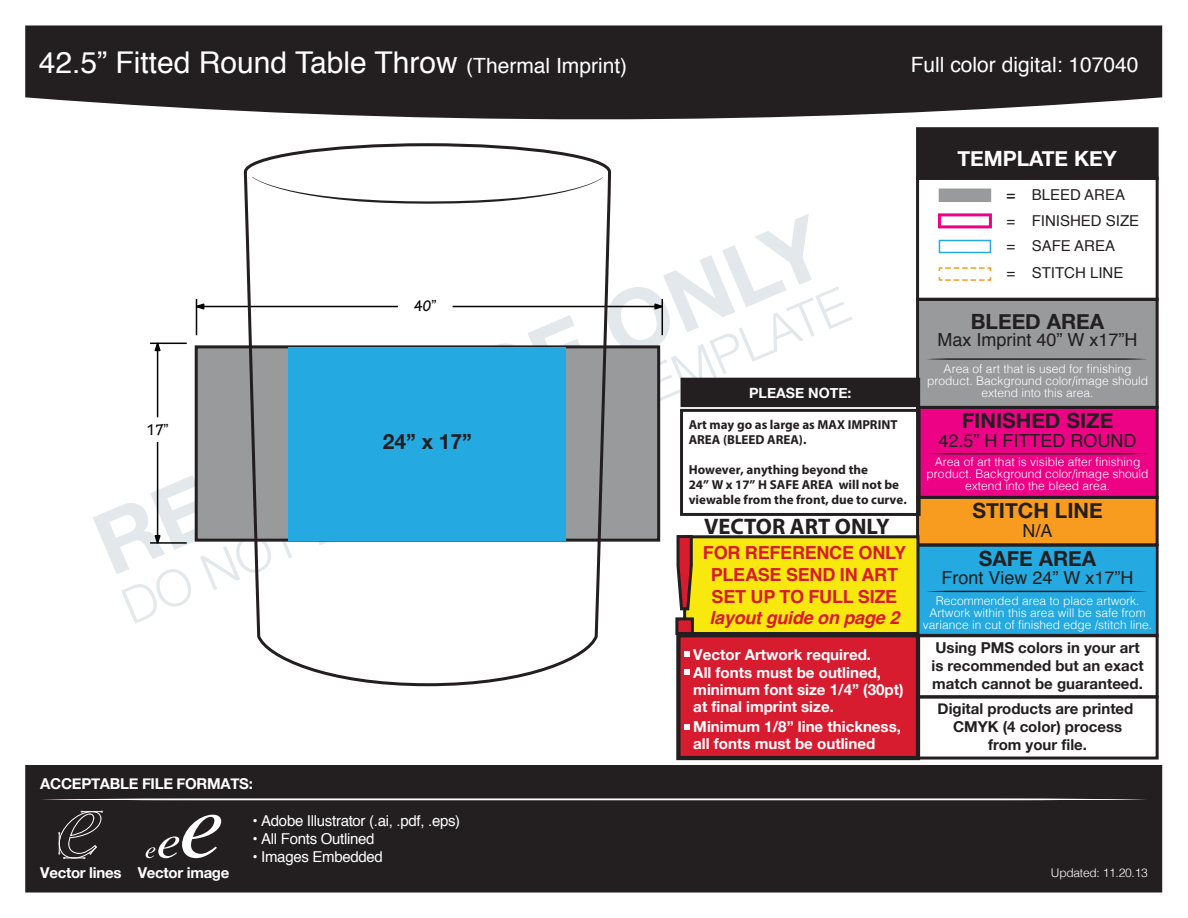
<style>
.page{position:relative;width:1188px;height:918px;background:#fff}
.page>*{position:absolute;margin:0;border:0;box-sizing:border-box;transform-origin:0 0}
.t1{font:30px "Helvetica";color:#fff}
.t2{font:700 22.5px "Myriad Pro";color:#231f20}
.t3{font:700 21px "Helvetica Neue";color:#231f20}
.t4{font:21px "Helvetica";color:#fff}
.t5{font:700 21px "Helvetica Neue";color:#fff}
.t6{font:18px "Helvetica";color:#231f20}
.t7{font:700 18px/21.6px "Helvetica";letter-spacing:-.015em;color:#d61c2e;text-align:center}
.t8{font:italic 700 18px "Helvetica";letter-spacing:-.015em;color:#d61c2e}
.t9{font:700 condensed 16.5px "Tekton Pro";color:#040503}
.t10{font:700 15.15px/17.2px "Helvetica Neue";color:#fff}
.t11{font:700 15px/18px "Helvetica Neue";color:#231f20;text-align:center}
.t12{font:15px "Helvetica";letter-spacing:-.02em;color:#fff}
.t13{font:700 15px "Helvetica Neue";letter-spacing:-.02em;color:#fff}
.t14{font:15px/25.7px "Helvetica";color:#231f20}
.t15{font:700 14.1px "Helvetica Neue";color:#fff}
.t16{font:700 13.05px/15px "Myriad Pro";color:#231f20}
.t17{font:300 12px/12px "Helvetica";letter-spacing:.005em;color:#fff;text-align:center}
.t18{font:300 12px "Helvetica";letter-spacing:-.02em;color:#fff}
.s1{font-size:21px}
</style>
<div class="page">
<div style="left:25px;top:765px;width:1137px;height:127px;background:#231f20"></div>
<div style="left:676px;top:633px;width:244px;height:127px;background:#d61c2e;border:4px solid #231f20"></div>
<svg style="left:25px;top:25px;width:1138px;height:95px;background:#363334"></svg>
<svg style="left:42px;top:799px;width:1104px;height:1px"></svg>
<svg style="left:58px;top:810px;width:45px;height:49px"></svg>
<svg style="left:146px;top:815px;width:75px;height:43px"></svg>
<div style="left:916px;top:695px;width:243px;height:65px;border:3px solid #231f20"></div>
<div style="left:916px;top:544px;width:243px;height:93px;background:#24aae1;border:3px solid #231f20"></div>
<div style="left:916px;top:406px;width:243px;height:93px;background:#ed0286;border:3px solid #231f20"></div>
<div style="left:916px;top:298px;width:243px;height:111px;background:#989a9c;border:3px solid #231f20"></div>
<svg style="left:927px;top:591px;width:220px;height:1px"></svg>
<svg style="left:927px;top:453px;width:220px;height:1px"></svg>
<svg style="left:927px;top:358px;width:219px;height:2px"></svg>
<div style="left:916px;top:127px;width:243px;height:53px;background:#231f20;border:3px solid #231f20"></div>
<div style="left:916px;top:177px;width:243px;height:124px;border:3px solid #231f20"></div>
<div style="left:939px;top:189px;width:52px;height:13px;background:#989a9c"></div>
<div style="left:938px;top:213px;width:54px;height:15px;background:#fff;border:3px solid #ed0286"></div>
<svg style="left:938px;top:267px;width:54px;height:14px"></svg>
<div style="left:939px;top:240px;width:52px;height:13px;border:2px solid #24aae1"></div>
<div style="left:916px;top:496px;width:243px;height:50px;background:#f89c20;border:3px solid #231f20"></div>
<div style="left:916px;top:634px;width:243px;height:64px;border:3px solid #231f20"></div>
<svg style="left:684px;top:669px;width:6px;height:5px"></svg>
<svg style="left:684px;top:651px;width:6px;height:6px"></svg>
<svg style="left:684px;top:724px;width:6px;height:6px"></svg>
<div style="left:683px;top:535px;width:236px;height:100px;background:#f9e80e;border:3px solid #231f20"></div>
<svg style="left:93px;top:214px;width:759px;height:423px"></svg>
<div style="left:195px;top:345px;width:465px;height:197px;background:#989a9c;border:3px solid #231f20"></div>
<svg style="left:242px;top:143px;width:371px;height:544px"></svg>
<svg style="left:252px;top:177px;width:351px;height:27px"></svg>
<div style="left:680px;top:409px;width:241px;height:107px;border:3px solid #231f20"></div>
<div style="left:681px;top:378px;width:239px;height:29px;background:#231f20"></div>
<h1 class="t1" style="left:39px;top:39px;width:590px">42.5” Fitted Round Table Throw <span class="s1">(Thermal Imprint)</span></h1>
<h3 class="t9" style="left:147px;top:420px;width:24px">17”</h3>
<h3 class="t9" style="left:414px;top:297px;width:24px">40”</h3>
<h3 class="t3" style="left:383px;top:423px;width:91px">24” x 17”</h3>
<p class="t13" style="left:40px;top:771px;width:214px">ACCEPTABLE FILE FORMATS:</p>
<p class="t13" style="left:40px;top:859px;width:191px">Vector lines Vector image</p>
<p class="t12" style="left:252px;top:809px;width:209px">• Adobe Illustrator (.ai, .pdf, .eps)</p>
<p class="t12" style="left:252px;top:827px;width:124px">• All Fonts Outlined</p>
<p class="t12" style="left:252px;top:845px;width:132px">• Images Embedded</p>
<h3 class="t4" style="left:911px;top:49px;width:229px">Full color digital: 107040</h3>
<h3 class="t5" style="left:957px;top:140px;width:161px">TEMPLATE KEY</h3>
<p class="t14" style="left:1007px;top:182px;width:134px;text-indent:25px">BLEED AREA<br>= FINISHED SIZE</p>
<p class="t14" style="left:1007px;top:182px;width:10px">=</p>
<p class="t14" style="left:1007px;top:234px;width:110px">= SAFE AREA</p>
<p class="t14" style="left:1007px;top:261px;width:118px">= STITCH LINE</p>
<h3 class="t3" style="left:971px;top:302px;width:135px">BLEED AREA</h3>
<p class="t15" style="left:749px;top:380px;width:104px">PLEASE NOTE:</p>
<p class="t16" style="left:689px;top:417px;width:210px">Art may go as large as MAX IMPRINT<br>AREA (BLEED AREA).</p>
<p class="t16" style="left:689px;top:462px;width:220px">However, anything beyond the<br>24” W x 17” H SAFE AREA will not be viewable from the front, due to curve.</p>
<h2 class="t2" style="left:704px;top:512px;width:187px">VECTOR ART ONLY</h2>
<h3 class="t7" style="left:703px;top:542px;width:205px">FOR REFERENCE ONLY<br>PLEASE SEND IN ART<br>SET UP TO FULL SIZE</h3>
<h3 class="t8" style="left:710px;top:603px;width:191px">layout guide on page 2</h3>
<p class="t10" style="left:693px;top:645px;width:212px">Vector Artwork required.<br>All fonts must be outlined, minimum font size 1/4” (30pt) at final imprint size.</p>
<p class="t10" style="left:693px;top:717px;width:209px">Minimum 1/8” line thickness, all fonts must be outlined</p>
<h3 class="t6" style="left:938px;top:326px;width:202px">Max Imprint 40” W x17”H</h3>
<p class="t17" style="left:927px;top:362px;width:222px">Area of art that is used for finishing product. Background color/image should extend into this area.</p>
<h3 class="t3" style="left:962px;top:401px;width:153px">FINISHED SIZE</h3>
<h3 class="t6" style="left:939px;top:426px;width:200px">42.5” H FITTED ROUND</h3>
<p class="t17" style="left:927px;top:455px;width:224px">Area of art that is visible after finishing product. Background color/image should extend into the bleed area.</p>
<h3 class="t3" style="left:972px;top:491px;width:132px">STITCH LINE</h3>
<h3 class="t6" style="left:1023px;top:516px;width:32px">N/A</h3>
<h3 class="t3" style="left:979px;top:539px;width:119px">SAFE AREA</h3>
<h3 class="t6" style="left:942px;top:564px;width:194px">Front View 24” W x17”H</h3>
<p class="t17" style="left:923px;top:594px;width:231px">Recommended area to place artwork.<br>Artwork within this area will be safe from variance in cut of finished edge /stitch line.</p>
<p class="t11" style="left:932px;top:638px;width:214px;text-align:left">Using PMS colors in your art is recommended but an exact match cannot be guaranteed.</p>
<p class="t11" style="left:938px;top:699px;width:197px">Digital products are printed<br>CMYK (4 color) process from your file.</p>
<p class="t18" style="left:1051px;top:863px;width:98px">Updated: 11.20.13</p>
</div>
